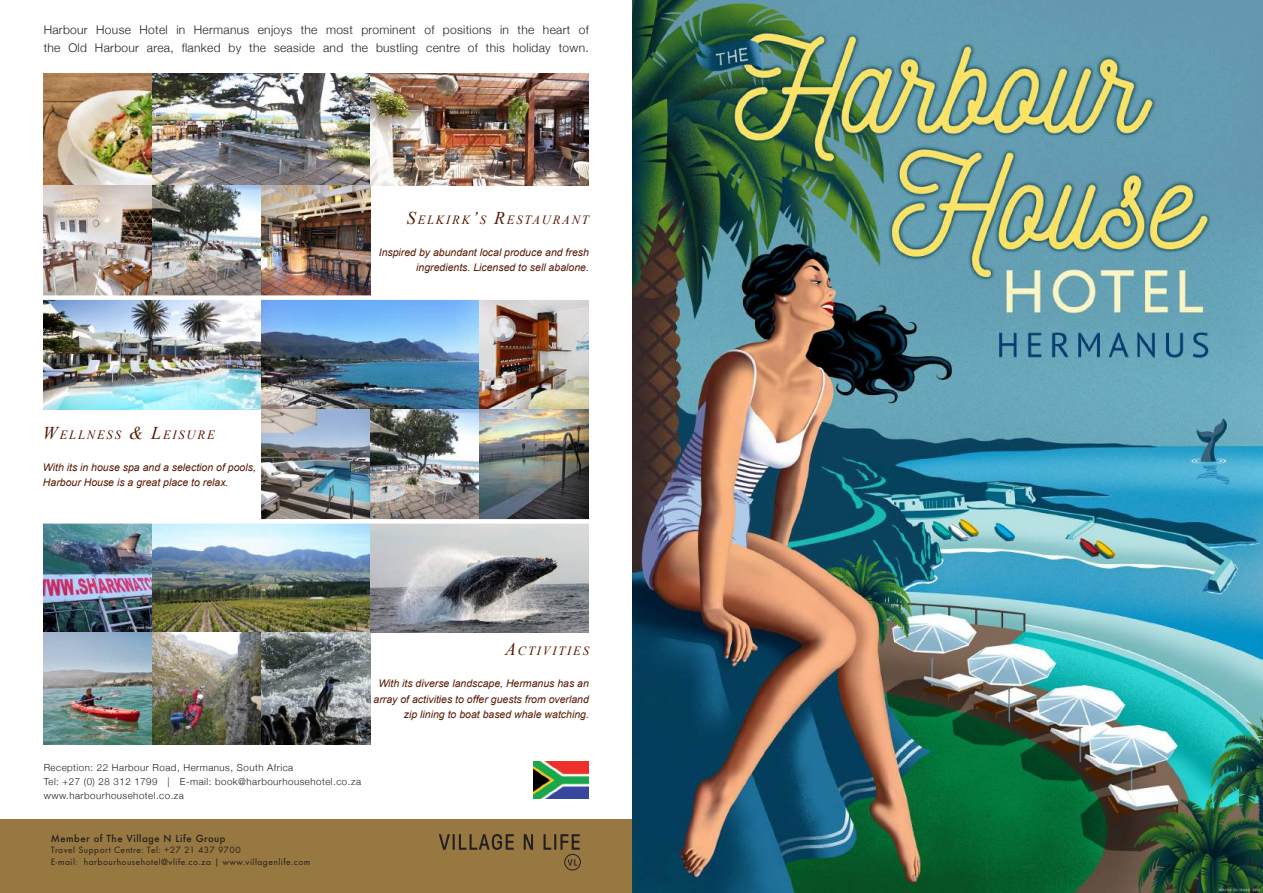
<style>
.page{position:relative;width:1263px;height:893px;background:#fff}
.page>*{position:absolute;margin:0;border:0;box-sizing:border-box;transform-origin:0 0}
.t1{font:italic 12.6px "Times New Roman";letter-spacing:.145em;color:#561802}
.t2{font:300 12px/18px "Helvetica Neue";letter-spacing:.025em;color:#231f20}
.t3{font:italic 10.5px/15.8px "Arial";color:#561802;text-align:right}
.t4{font:300 9.75px/14.2px "Helvetica Neue";letter-spacing:.05em;color:#231f20}
.t5{font:9.45px/11.4px "Futura T";letter-spacing:.05em;color:#231f20}
.t6{font:500 9.45px "Futura";letter-spacing:.05em;color:#231f20}
.s1{font-size:18px}
</style>
<div class="page">
<div style="left:0;top:819px;width:635px;height:74px;background:#977841"></div>
<svg style="left:439px;top:834px;width:75px;height:16px"></svg>
<svg style="left:524px;top:834px;width:9px;height:16px"></svg>
<svg style="left:543px;top:834px;width:37px;height:16px"></svg>
<div style="left:564px;top:854px;width:16px;height:16px;border:1px solid #231f20;border-radius:50%"></div>
<svg style="left:568px;top:859px;width:10px;height:7px"></svg>
<img style="left:533px;top:761px;width:56px;height:37px">
<img style="left:44px;top:73px;width:545px;height:112px">
<img style="left:44px;top:524px;width:545px;height:109px">
<img style="left:44px;top:185px;width:327px;height:110px">
<img style="left:44px;top:633px;width:327px;height:111px">
<img style="left:44px;top:300px;width:545px;height:109px">
<img style="left:262px;top:409px;width:327px;height:110px">
<img style="left:632px;top:0;width:631px;height:893px">
<p class="t2" style="left:44px;top:20px;width:547px">Harbour House Hotel in Hermanus enjoys the most prominent of positions in the heart of the Old Harbour area, flanked by the seaside and the bustling centre of this holiday town.</p>
<p class="t1" style="left:43px;top:426px;width:173px"><span class="s1">W</span>ELLNESS <span class="s1">&amp; L</span>EISURE</p>
<p class="t3" style="left:43px;top:459px;width:214px;text-align:left">With its in house spa and a selection of pools,<br>Harbour House is a great place to relax.</p>
<p class="t1" style="left:407px;top:211px;width:184px"><span class="s1">S</span>ELKIRK<span class="s1">’</span>S <span class="s1">R</span>ESTAURANT</p>
<p class="t3" style="left:379px;top:244px;width:212px">Inspired by abundant local produce and fresh ingredients. Licensed to sell abalone.</p>
<p class="t1" style="left:505px;top:642px;width:86px"><span class="s1">A</span>CTIVITIES</p>
<p class="t3" style="left:374px;top:675px;width:217px">With its diverse landscape, Hermanus has an array of activities to offer guests from overland zip lining to boat based whale watching.</p>
<p class="t4" style="left:44px;top:759px;width:319px">Reception: 22 Harbour Road, Hermanus, South Africa<br>Tel: +27 (0) 28 312 1799 | E-mail: book@harbourhousehotel.co.za www.harbourhousehotel.co.za</p>
<p class="t6" style="left:51px;top:832px;width:176px">Member of The Village N Life Group</p>
<p class="t5" style="left:51px;top:844px;width:261px">Travel Support Centre: Tel: +27 21 437 9700<br>E-mail: harbourhousehotel@vlife.co.za | www.villagenlife.com</p>
</div>
